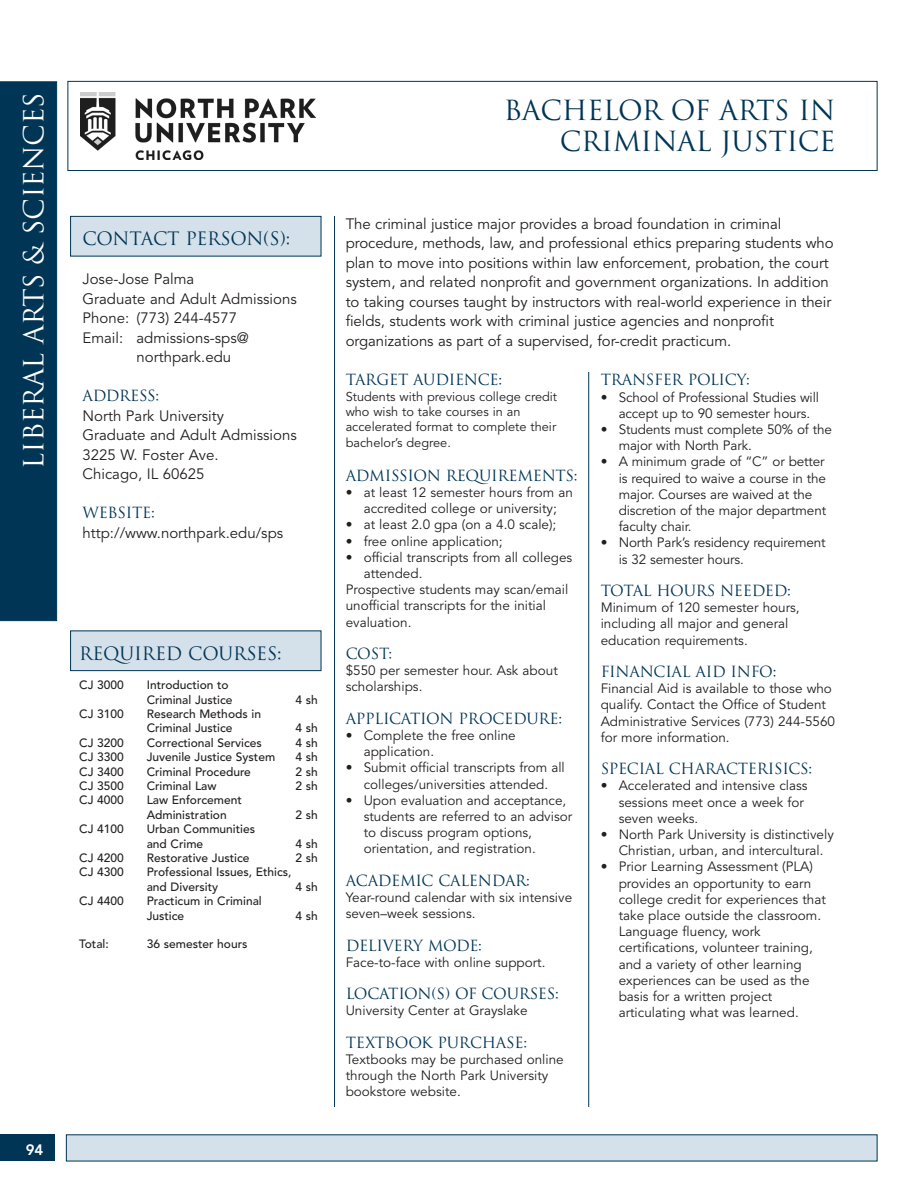
<style>
.page{position:relative;width:918px;height:1188px;background:#fff}
.page>*{position:absolute;margin:0;border:0;box-sizing:border-box;transform-origin:0 0}
.t1{font:27px/31.5px "Trajan";letter-spacing:-.015em;color:#003555;text-align:right}
.t2{font:27px "Trajan";letter-spacing:-.015em;color:#fff}
.t3{font:18px "Trajan";letter-spacing:-.015em;color:#003555}
.t4{font:15px/19.5px "Avenir";letter-spacing:-.005em;color:#231f20}
.t5{font:15px "Trajan";letter-spacing:-.02em;color:#003555}
.t6{font:800 15px "Avenir";color:#fff}
.t7{font:13.5px/16.2px "Avenir";color:#231f20}
.t8{font:12.75px/15.3px "Avenir";color:#231f20}
.t9{font:500 12px/14.4px "Avenir";color:#231f20}
</style>
<div class="page">
<div style="left:0;top:1134px;width:55px;height:27px;background:#003555"></div>
<div style="left:68px;top:81px;width:810px;height:90px;background:#fff;border:1px solid #003555"></div>
<div style="left:0;top:81px;width:57px;height:540px;background:#003555"></div>
<hr style="left:334px;top:216px;width:1px;height:891px;background:#003555">
<div style="left:66px;top:1134px;width:812px;height:27px;background:#d4e0ea"></div>
<div style="left:70px;top:631px;width:251px;height:40px;background:#d4e0ea;border:1px solid #003555"></div>
<div style="left:70px;top:216px;width:251px;height:40px;background:#d4e0ea;border:1px solid #003555"></div>
<hr style="left:588px;top:372px;width:1px;height:735px;background:#003555">
<img style="left:80px;top:92px;width:236px;height:68px">
<h1 class="t2" style="left:17px;top:469px;width:377px;rotate:-90deg">LIBERAL ARTS &amp; SCIENCES</h1>
<h1 class="t1" style="left:504px;top:94px;width:333px">BACHELOR OF ARTS IN<br>CRIMINAL JUSTICE</h1>
<p class="t4" style="left:346px;top:214px;width:490px">The criminal justice major provides a broad foundation in criminal procedure, methods, law, and professional ethics preparing students who plan to move into positions within law enforcement, probation, the court system, and related nonprofit and government organizations. In addition to taking courses taught by instructors with real-world experience in their fields, students work with criminal justice agencies and nonprofit organizations as part of a supervised, for-credit practicum.</p>
<h2 class="t3" style="left:82px;top:228px;width:209px">CONTACT PERSON(S):</h2>
<p class="t4" style="left:82px;top:270px;width:113px">Jose-Jose Palma</p>
<p class="t4" style="left:82px;top:289px;width:216px">Graduate and Adult Admissions</p>
<p class="t4" style="left:82px;top:309px;width:156px">Phone: (773) 244-4577</p>
<p class="t4" style="left:82px;top:328px;width:168px">Email: admissions-sps@</p>
<p class="t4" style="left:136px;top:348px;width:96px">northpark.edu</p>
<p class="t5" style="left:82px;top:387px;width:78px">ADDRESS:</p>
<p class="t4" style="left:82px;top:406px;width:216px">North Park University<br>Graduate and Adult Admissions<br>3225 W. Foster Ave.<br>Chicago, IL 60625</p>
<p class="t5" style="left:82px;top:504px;width:74px">WEBSITE:</p>
<p class="t4" style="left:82px;top:523px;width:202px">http://www.northpark.edu/sps</p>
<p class="t5" style="left:346px;top:371px;width:158px">TARGET AUDIENCE:</p>
<p class="t8" style="left:346px;top:389px;width:213px">Students with previous college credit who wish to take courses in an accelerated format to complete their bachelor’s degree.</p>
<p class="t5" style="left:346px;top:466px;width:233px">ADMISSION REQUIREMENTS:</p>
<p class="t7" style="left:346px;top:485px;width:229px;text-align:center">• at least 12 semester hours from an accredited college or university;</p>
<p class="t7" style="left:346px;top:517px;width:212px">• at least 2.0 gpa (on a 4.0 scale);</p>
<p class="t7" style="left:346px;top:533px;width:158px">• free online application;</p>
<p class="t7" style="left:346px;top:549px;width:228px">• official transcripts from all colleges</p>
<p class="t7" style="left:364px;top:566px;width:60px">attended.</p>
<p class="t7" style="left:346px;top:582px;width:224px">Prospective students may scan/email</p>
<p class="t7" style="left:346px;top:598px;width:202px">unofficial transcripts for the initial</p>
<p class="t7" style="left:346px;top:614px;width:67px">evaluation.</p>
<p class="t5" style="left:346px;top:645px;width:48px">COST:</p>
<p class="t7" style="left:346px;top:663px;width:214px">$550 per semester hour. Ask about scholarships.</p>
<p class="t5" style="left:346px;top:709px;width:218px">APPLICATION PROCEDURE:</p>
<p class="t7" style="left:364px;top:728px;width:154px;text-indent:-18px">• Complete the free online application.</p>
<p class="t7" style="left:346px;top:760px;width:221px;text-align:center">• Submit official transcripts from all colleges/universities attended.</p>
<p class="t7" style="left:364px;top:792px;width:210px;text-indent:-18px">• Upon evaluation and acceptance, students are referred to an advisor to discuss program options, orientation, and registration.</p>
<p class="t5" style="left:346px;top:871px;width:186px">ACADEMIC CALENDAR:</p>
<p class="t7" style="left:346px;top:890px;width:228px">Year-round calendar with six intensive seven–week sessions.</p>
<p class="t5" style="left:346px;top:936px;width:138px">DELIVERY MODE:</p>
<p class="t7" style="left:346px;top:954px;width:201px">Face-to-face with online support.</p>
<p class="t5" style="left:346px;top:985px;width:215px">LOCATION(S) OF COURSES:</p>
<p class="t7" style="left:346px;top:1003px;width:183px">University Center at Grayslake</p>
<p class="t5" style="left:346px;top:1033px;width:183px">TEXTBOOK PURCHASE:</p>
<p class="t7" style="left:346px;top:1052px;width:220px">Textbooks may be purchased online through the North Park University bookstore website.</p>
<p class="t5" style="left:601px;top:371px;width:151px">TRANSFER POLICY:</p>
<p class="t7" style="left:619px;top:389px;width:202px;text-indent:-18px">• School of Professional Studies will accept up to 90 semester hours.</p>
<p class="t7" style="left:619px;top:422px;width:215px;text-indent:-18px">• Students must complete 50% of the major with North Park.</p>
<p class="t7" style="left:619px;top:454px;width:209px;text-indent:-18px">• A minimum grade of “C” or better is required to waive a course in the major. Courses are waived at the discretion of the major department faculty chair.</p>
<p class="t7" style="left:619px;top:535px;width:208px;text-indent:-18px">• North Park’s residency requirement is 32 semester hours.</p>
<p class="t5" style="left:601px;top:582px;width:192px">TOTAL HOURS NEEDED:</p>
<p class="t7" style="left:601px;top:600px;width:201px">Minimum of 120 semester hours, including all major and general education requirements.</p>
<p class="t5" style="left:601px;top:663px;width:177px">FINANCIAL AID INFO:</p>
<p class="t7" style="left:601px;top:681px;width:236px">Financial Aid is available to those who qualify. Contact the Office of Student Administrative Services (773) 244-5560 for more information.</p>
<p class="t5" style="left:601px;top:760px;width:213px">SPECIAL CHARACTERISICS:</p>
<p class="t7" style="left:619px;top:778px;width:190px;text-indent:-18px">• Accelerated and intensive class sessions meet once a week for seven weeks.</p>
<p class="t7" style="left:601px;top:827px;width:235px;text-align:center">• North Park University is distinctively<br>Christian, urban, and intercultural.</p>
<p class="t7" style="left:619px;top:859px;width:209px;text-indent:-18px">• Prior Learning Assessment (PLA) provides an opportunity to earn college credit for experiences that take place outside the classroom.<br>Language fluency, work certifications, volunteer training, and a variety of other learning experiences can be used as the basis for a written project articulating what was learned.</p>
<h2 class="t3" style="left:79px;top:642px;width:204px">REQUIRED COURSES:</h2>
<p class="t9" style="left:79px;top:678px;width:46px">CJ 3000</p>
<p class="t9" style="left:147px;top:678px;width:87px">Introduction to<br>Criminal Justice</p>
<p class="t9" style="left:295px;top:693px;width:24px">4 sh</p>
<p class="t9" style="left:79px;top:707px;width:46px">CJ 3100</p>
<p class="t9" style="left:147px;top:707px;width:116px">Research Methods in<br>Criminal Justice</p>
<p class="t9" style="left:295px;top:721px;width:24px">4 sh</p>
<p class="t9" style="left:79px;top:736px;width:46px">CJ 3200</p>
<p class="t9" style="left:147px;top:736px;width:117px">Correctional Services</p>
<p class="t9" style="left:295px;top:736px;width:24px">4 sh</p>
<p class="t9" style="left:79px;top:750px;width:46px">CJ 3300</p>
<p class="t9" style="left:147px;top:750px;width:130px">Juvenile Justice System</p>
<p class="t9" style="left:295px;top:750px;width:24px">4 sh</p>
<p class="t9" style="left:79px;top:765px;width:46px">CJ 3400</p>
<p class="t9" style="left:147px;top:765px;width:106px">Criminal Procedure</p>
<p class="t9" style="left:295px;top:765px;width:24px">2 sh</p>
<p class="t9" style="left:79px;top:779px;width:46px">CJ 3500</p>
<p class="t9" style="left:147px;top:779px;width:71px">Criminal Law</p>
<p class="t9" style="left:295px;top:779px;width:24px">2 sh</p>
<p class="t9" style="left:79px;top:793px;width:46px">CJ 4000</p>
<p class="t9" style="left:147px;top:793px;width:97px">Law Enforcement<br>Administration</p>
<p class="t9" style="left:295px;top:808px;width:24px">2 sh</p>
<p class="t9" style="left:79px;top:822px;width:46px">CJ 4100</p>
<p class="t9" style="left:147px;top:822px;width:110px">Urban Communities and Crime</p>
<p class="t9" style="left:295px;top:837px;width:24px">4 sh</p>
<p class="t9" style="left:79px;top:851px;width:46px">CJ 4200</p>
<p class="t9" style="left:147px;top:851px;width:104px">Restorative Justice</p>
<p class="t9" style="left:295px;top:851px;width:24px">2 sh</p>
<p class="t9" style="left:79px;top:865px;width:46px">CJ 4300</p>
<p class="t9" style="left:147px;top:865px;width:146px">Professional Issues, Ethics, and Diversity</p>
<p class="t9" style="left:295px;top:880px;width:24px">4 sh</p>
<p class="t9" style="left:79px;top:894px;width:46px">CJ 4400</p>
<p class="t9" style="left:147px;top:894px;width:117px">Practicum in Criminal<br>Justice</p>
<p class="t9" style="left:295px;top:909px;width:24px">4 sh</p>
<p class="t9" style="left:79px;top:937px;width:31px">Total:</p>
<p class="t9" style="left:147px;top:937px;width:102px">36 semester hours</p>
<p class="t6" style="left:26px;top:1141px;width:19px">94</p>
</div>
